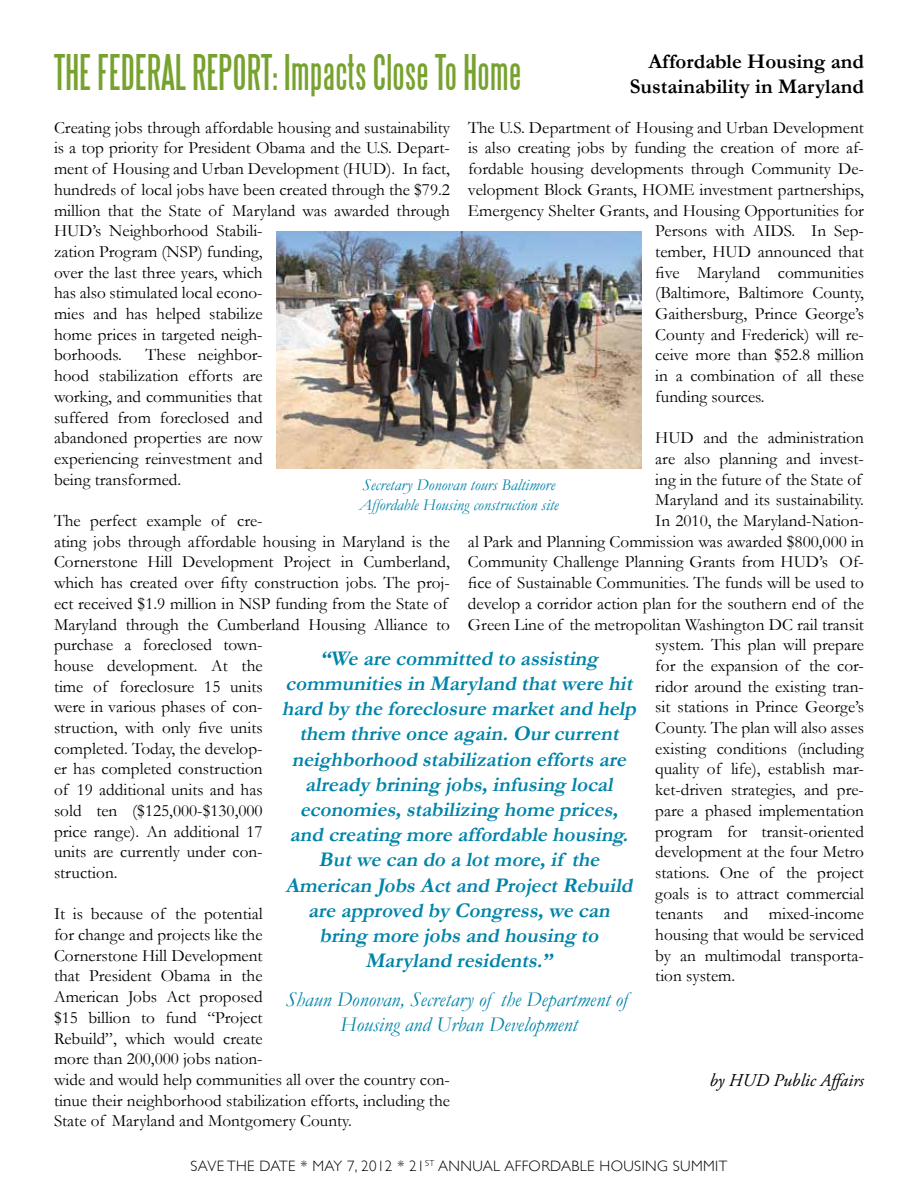
<style>
.page{position:relative;width:918px;height:1188px;background:#fff}
.page>*{position:absolute;margin:0;border:0;box-sizing:border-box;transform-origin:0 0}
.t1{font:45px "Steelfish";letter-spacing:.01em;color:#78a22f}
.t2{font:italic 700 21px/25.2px "Garamond";color:#0084a9;text-align:center}
.t3{font:italic 21px/25.2px "Garamond";color:#0084a9;text-align:center}
.t4{font:700 21px/25.2px "Garamond";color:#000;text-align:right}
.t5{font:italic 18px "Adobe Garamond Pro";color:#000}
.t6{font:17.25px/20.7px "Garamond";color:#000}
.t7{font:italic 16.5px/19.8px "Garamond";color:#0084a9}
.t8{font:300 15px "Gill Sans";letter-spacing:.025em;color:#000}
</style>
<div class="page">
<img style="left:276px;top:232px;width:366px;height:237px">
<h1 class="t1" style="left:54px;top:49px;width:469px">THE FEDERAL REPORT: Impacts Close To Home</h1>
<p class="t4" style="left:630px;top:48px;width:236px">Affordable Housing and<br>Sustainability in Maryland</p>
<p class="t6" style="left:54px;top:117px;width:398px">Creating jobs through affordable housing and sustainability is a top priority for President Obama and the U.S. Depart&shy;ment of Housing and Urban Development (HUD). In fact, hundreds of local jobs have been created through the $79.2 million that the State of Maryland was awarded through HUD’s Neighborhood Stabili-<br>zation Program (NSP) funding,<br>over the last three years, which<br>has also stimulated local econo-<br>mies and has helped stabilize<br>home prices in targeted neigh-<br>borhoods.</p>
<p class="t6" style="left:468px;top:117px;width:397px">The U.S. Department of Housing and Urban Development</p>
<p class="t6" style="left:468px;top:138px;width:398px">is also creating jobs by funding the creation of more af-</p>
<p class="t6" style="left:468px;top:158px;width:398px">fordable housing developments through Community De-</p>
<p class="t6" style="left:468px;top:179px;width:397px">velopment Block Grants, HOME investment partnerships,</p>
<p class="t6" style="left:468px;top:200px;width:397px">Emergency Shelter Grants, and Housing Opportunities for</p>
<p class="t6" style="left:655px;top:220px;width:210px">Persons with AIDS. In Sep-</p>
<p class="t6" style="left:655px;top:241px;width:210px">tember, HUD announced that</p>
<p class="t6" style="left:655px;top:262px;width:210px">five Maryland communities</p>
<p class="t6" style="left:655px;top:282px;width:210px">(Baltimore, Baltimore County,</p>
<p class="t6" style="left:655px;top:303px;width:210px">Gaithersburg, Prince George’s</p>
<p class="t6" style="left:655px;top:324px;width:210px">County and Frederick) will re-</p>
<p class="t6" style="left:655px;top:345px;width:210px">ceive more than $52.8 million</p>
<p class="t6" style="left:655px;top:365px;width:210px">in a combination of all these</p>
<p class="t6" style="left:655px;top:386px;width:111px">funding sources.</p>
<p class="t6" style="left:655px;top:427px;width:210px">HUD and the administration</p>
<p class="t6" style="left:655px;top:448px;width:210px">are also planning and invest-</p>
<p class="t6" style="left:655px;top:469px;width:208px">ing in the future of the State of</p>
<p class="t6" style="left:655px;top:489px;width:210px">Maryland and its sustainability.</p>
<p class="t6" style="left:655px;top:510px;width:210px">In 2010, the Maryland-Nation-</p>
<p class="t6" style="left:468px;top:531px;width:397px">al Park and Planning Commission was awarded $800,000 in</p>
<p class="t6" style="left:468px;top:552px;width:397px">Community Challenge Planning Grants from HUD’s Of-</p>
<p class="t6" style="left:468px;top:572px;width:398px">fice of Sustainable Communities. The funds will be used to</p>
<p class="t6" style="left:468px;top:593px;width:397px">develop a corridor action plan for the southern end of the</p>
<p class="t6" style="left:468px;top:614px;width:397px">Green Line of the metropolitan Washington DC rail transit</p>
<p class="t6" style="left:655px;top:634px;width:210px">system. This plan will prepare</p>
<p class="t6" style="left:655px;top:655px;width:210px">for the expansion of the cor-</p>
<p class="t6" style="left:655px;top:676px;width:210px">ridor around the existing tran-</p>
<p class="t6" style="left:655px;top:696px;width:210px">sit stations in Prince George’s</p>
<p class="t6" style="left:655px;top:717px;width:210px">County. The plan will also asses</p>
<p class="t6" style="left:655px;top:738px;width:210px">existing conditions (including</p>
<p class="t6" style="left:655px;top:759px;width:210px">quality of life), establish mar-</p>
<p class="t6" style="left:655px;top:779px;width:210px">ket-driven strategies, and pre-</p>
<p class="t6" style="left:655px;top:800px;width:210px">pare a phased implementation</p>
<p class="t6" style="left:655px;top:821px;width:210px">program for transit-oriented</p>
<p class="t6" style="left:655px;top:841px;width:210px">development at the four Metro</p>
<p class="t6" style="left:655px;top:862px;width:210px">stations. One of the project</p>
<p class="t6" style="left:655px;top:883px;width:210px">goals is to attract commercial</p>
<p class="t6" style="left:655px;top:903px;width:210px">tenants and mixed-income</p>
<p class="t6" style="left:655px;top:924px;width:210px">housing that would be serviced</p>
<p class="t6" style="left:655px;top:945px;width:210px">by an multimodal transporta-</p>
<p class="t6" style="left:655px;top:966px;width:81px">tion system.</p>
<p class="t6" style="left:54px;top:345px;width:210px;text-align:justify;text-indent:92px">These neighbor&shy;hood stabilization efforts are working, and communities that suffered from foreclosed and abandoned properties are now experiencing reinvestment and being transformed.</p>
<p class="t6" style="left:54px;top:510px;width:398px">The perfect example of cre-<br>ating jobs through affordable housing in Maryland is the Cornerstone Hill Development Project in Cumberland, which has created over fifty construction jobs. The proj&shy;ect received $1.9 million in NSP funding from the State of Maryland through the Cumberland Housing Alliance to purchase a foreclosed town-<br>house development. At the<br>time of foreclosure 15 units<br>were in various phases of con-<br>struction, with only five units<br>completed. Today, the develop-<br>er has completed construction<br>of 19 additional units and has<br>sold ten ($125,000-$130,000<br>price range). An additional 17<br>units are currently under con-<br>struction.</p>
<p class="t6" style="left:54px;top:903px;width:398px">It is because of the potential<br>for change and projects like the<br>Cornerstone Hill Development<br>that President Obama in the<br>American Jobs Act proposed<br>$15 billion to fund “Project<br>Rebuild”, which would create<br>more than 200,000 jobs nation-<br>wide and would help communities all over the country con&shy;tinue their neighborhood stabilization efforts, including the State of Maryland and Montgomery County.</p>
<p class="t7" style="left:359px;top:475px;width:201px">Secretary Donovan tours Baltimore<br>Affordable Housing construction site</p>
<p class="t2" style="left:282px;top:645px;width:356px">“We are committed to assisting communities in Maryland thatwere hit hard by the foreclosure marketand help them thrive once again.Ourcurrent neighborhood stabilization efforts are already brining jobs,infusing local economies,stabilizing home prices, and creating more affordable housing.<br>Butwe can do a lotmore,if the American Jobs Actand ProjectRebuild are approved by Congress,we can bring more jobs and housing to Maryland residents.”</p>
<p class="t3" style="left:286px;top:986px;width:343px">Shaun Donovan, Secretary of the Department of<br>Housing and Urban Development</p>
<p class="t5" style="left:709px;top:1069px;width:156px">by HUD Public Affairs</p>
<p class="t8" style="left:191px;top:1158px;width:534px">SAVE THE DATE * MAY 7, 2012 * 21<sup>ST</sup> ANNUAL AFFORDABLE HOUSING SUMM IT</p>
</div>
